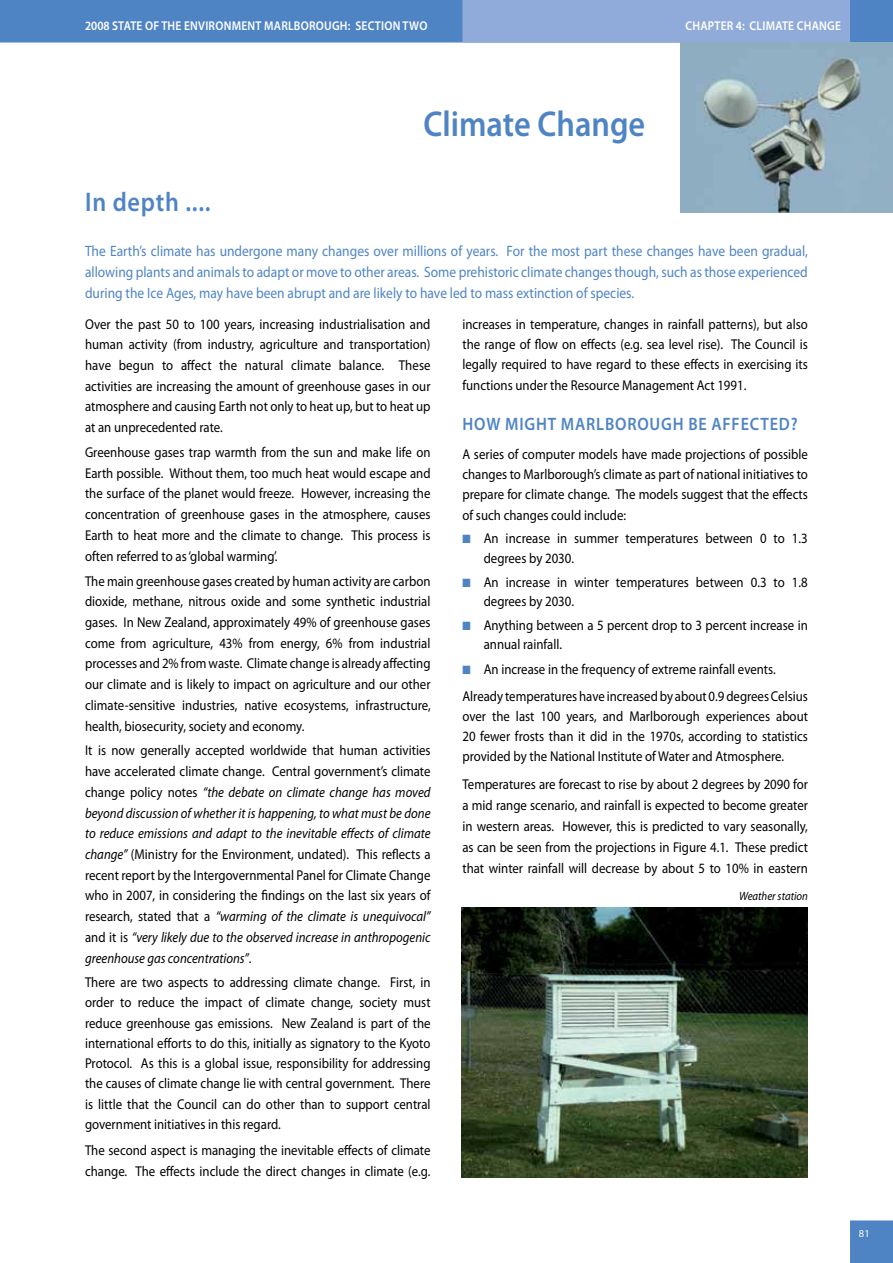
<style>
.page{position:relative;width:893px;height:1263px;background:#fff}
.page>*{position:absolute;margin:0;border:0;box-sizing:border-box;transform-origin:0 0}
.t1{font:600 36px "Myriad Pro";color:#4f84c4;scale:.9 1}
.t2{font:600 27px "Myriad Pro";color:#4f84c4;scale:.9 1}
.t3{font:600 18px "Myriad Pro";letter-spacing:.05em;color:#4f84c4;scale:.9 1}
.t4{font:15px/21px "Myriad Pro";color:#4f84c4;text-align:justify;scale:.9 1}
.t5{font:14.25px/20.7px "Myriad Pro";color:#000;text-align:justify;scale:.9 1}
.t6{font:600 12.75px "Myriad Pro";letter-spacing:.02em;color:#fff;scale:.9 1}
.t7{font:italic 12px "Myriad Pro";color:#000;scale:.9 1}
.t8{font:10.5px "Myriad Pro";color:#fff}
.s1{font-style:italic}
.s2{color:#4f84c4}
</style>
<div class="page">
<svg style="left:0;top:0;width:893px;height:43px;background:#6c95cd"></svg>
<div style="left:850px;top:1220px;width:43px;height:43px;background:#4f84c4"></div>
<img style="left:680px;top:43px;width:213px;height:170px">
<img style="left:461px;top:908px;width:347px;height:270px">
<p class="t6" style="left:85px;top:18px;width:382px">2008 STATE OF THE ENVIRONMENT MARLBOROUGH: SECTION TWO</p>
<p class="t6" style="left:685px;top:18px;width:174px">CHAPTER 4: CLIMATE CHANGE</p>
<h2 class="t2" style="left:85px;top:185px;width:141px">IN DEPTH ....</h2>
<h1 class="t1" style="left:424px;top:101px;width:248px">CLIMATE CHANGE</h1>
<p class="t4" style="left:85px;top:240px;width:805px">The Earth’s climate has undergone many changes over millions of years. For the most part these changes have been gradual, allowing plants and animals to adapt or move to other areas. Some prehistoric climate changes though, such as those experienced during the Ice Ages, may have been abrupt and are likely to have led to mass extinction of species.</p>
<p class="t5" style="left:85px;top:313px;width:386px">Over the past 50 to 100 years, increasing industrialisation and human activity (from industry, agriculture and transportation) have begun to affect the natural climate balance. These activities are increasing the amount of greenhouse gases in our atmosphere and causing Earth not only to heat up, but to heat up at an unprecedented rate.</p>
<p class="t5" style="left:85px;top:442px;width:385px">Greenhouse gases trap warmth from the sun and make life on Earth possible. Without them, too much heat would escape and the surface of the planet would freeze. However, increasing the concentration of greenhouse gases in the atmosphere, causes Earth to heat more and the climate to change. This process is often referred to as ‘global warming’.</p>
<p class="t5" style="left:85px;top:570px;width:386px">The main greenhouse gases created by human activity are carbon dioxide, methane, nitrous oxide and some synthetic industrial gases. In New Zealand, approximately 49% of greenhouse gases come from agriculture, 43% from energy, 6% from industrial processes and 2% from waste. Climate change is already affecting our climate and is likely to impact on agriculture and our other climate-sensitive industries, native ecosystems, infrastructure, health, biosecurity, society and economy.</p>
<p class="t5" style="left:85px;top:740px;width:385px">It is now generally accepted worldwide that human activities have accelerated climate change. Central government’s climate change policy notes <span class="s1">“the debate on climate change has moved beyond discussion of whether it is happening, to what must be done to reduce emissions and adapt to the inevitable effects of climate change”</span> (Ministry for the Environment, undated). This reflects a recent report by the Intergovernmental Panel for Climate Change who in 2007, in considering the findings on the last six years of research, stated that a <span class="s1">“warming of the climate is unequivocal” </span>and it is <span class="s1">“very likely due to the observed increase in anthropogenic greenhouse gas concentrations”</span>.</p>
<p class="t5" style="left:85px;top:972px;width:385px;line-height:20.2px">There are two aspects to addressing climate change. First, in order to reduce the impact of climate change, society must reduce greenhouse gas emissions. New Zealand is part of the international efforts to do this, initially as signatory to the Kyoto Protocol. As this is a global issue, responsibility for addressing the causes of climate change lie with central government. There is little that the Council can do other than to support central government initiatives in this regard.</p>
<p class="t5" style="left:85px;top:1140px;width:385px;line-height:20.2px">The second aspect is managing the inevitable effects of climate change. The effects include the direct changes in climate (e.g.</p>
<p class="t5" style="left:462px;top:313px;width:385px">increases in temperature, changes in rainfall patterns), but also the range of flow on effects (e.g. sea level rise). The Council is legally required to have regard to these effects in exercising its functions under the Resource Management Act 1991.</p>
<p class="t3" style="left:463px;top:413px;width:374px">HOW MIGHT MARLBOROUGH BE AFFECTED?</p>
<p class="t5" style="left:462px;top:444px;width:385px;line-height:20.2px">A series of computer models have made projections of possible changes to Marlborough’s climate as part of national initiatives to prepare for climate change. The models suggest that the effects of such changes could include:</p>
<p class="t5" style="left:484px;top:529px;width:361px;line-height:19.5px;text-indent:-21px"><span class="s2">■</span> An increase in summer temperatures between 0 to 1.3 degrees by 2030.</p>
<p class="t5" style="left:484px;top:572px;width:362px;line-height:19.5px;text-indent:-21px"><span class="s2">■</span> An increase in winter temperatures between 0.3 to 1.8 degrees by 2030.</p>
<p class="t5" style="left:484px;top:615px;width:362px;line-height:19.5px;text-indent:-21px"><span class="s2">■</span> Anything between a 5 percent drop to 3 percent increase in annual rainfall.</p>
<p class="t5" style="left:462px;top:656px;width:385px;line-height:26.7px"><span class="s2">■</span> An increase in the frequency of extreme rainfall events.<br>Already temperatures have increased by about 0.9 degrees Celsius</p>
<p class="t5" style="left:462px;top:706px;width:385px;line-height:20.2px">over the last 100 years, and Marlborough experiences about 20 fewer frosts than it did in the 1970s, according to statistics provided by the National Institute of Water and Atmosphere.</p>
<p class="t5" style="left:462px;top:773px;width:385px">Temperatures are forecast to rise by about 2 degrees by 2090 for a mid range scenario, and rainfall is expected to become greater in western areas. However, this is predicted to vary seasonally, as can be seen from the projections in Figure 4.1. These predict that winter rainfall will decrease by about 5 to 10% in eastern</p>
<p class="t7" style="left:739px;top:888px;width:78px">Weather station</p>
<p class="t8" style="left:859px;top:1227px;width:12px">81</p>
</div>
